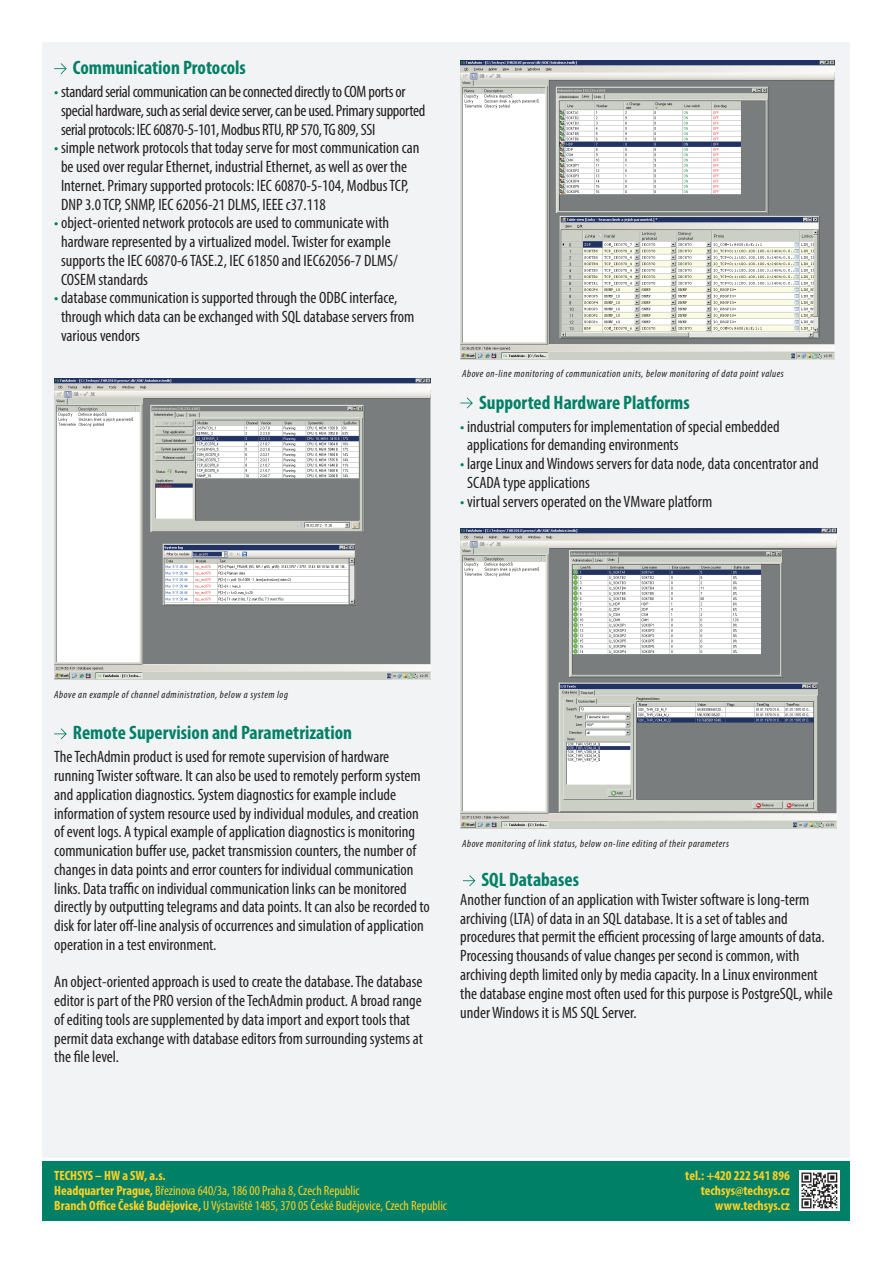
<style>
.page{position:relative;width:893px;height:1263px;background:#fff}
.page>*{position:absolute;margin:0;border:0;box-sizing:border-box;transform-origin:0 0}
.t1{font:700 condensed 19.5px "Myriad Pro";color:#008066}
.t2{font:condensed 16.5px/18.8px "Myriad Pro";color:#231f20}
.t3{font:condensed 16.5px/18.8px "Myriad Pro";letter-spacing:-.02em;color:#231f20}
.bodytext{font:condensed 13.5px "Myriad Pro";color:#ffd224}
.bodytext-2{font:700 condensed 13.5px "Myriad Pro";color:#ffd224}
.bodytext-3{font:italic condensed 10.5px "Myriad Pro";letter-spacing:.05em;color:#231f20}
.s1{color:#008066}
.s2{font-weight:700}
</style>
<div class="page">
<div style="left:43px;top:43px;width:807px;height:1169px;background:#f2f3f4"></div>
<div style="left:43px;top:1159px;width:807px;height:62px;background:#008066"></div>
<hr style="left:13px;top:1158px;width:859px;height:3px;background:#fff">
<img style="left:799px;top:1170px;width:40px;height:40px">
<svg style="left:54px;top:63px;width:13px;height:11px"></svg>
<svg style="left:54px;top:728px;width:13px;height:11px"></svg>
<svg style="left:460px;top:397px;width:13px;height:11px"></svg>
<svg style="left:463px;top:875px;width:12px;height:11px"></svg>
<img style="left:55px;top:378px;width:376px;height:301px">
<img style="left:461px;top:61px;width:373px;height:299px">
<img style="left:461px;top:528px;width:375px;height:301px">
<p class="t1" style="left:73px;top:55px;width:174px">Communication Protocols</p>
<p class="t3" style="left:61px;top:82px;width:366px;text-indent:-7px"><span class="s1">•</span> standard serial communication can be connected directly to COM ports or special hardware, such as serial device server, can be used. Primary supported serial protocols: IEC 60870-5-101, Modbus RTU, RP 570, TG 809, SSI</p>
<p class="t2" style="left:61px;top:138px;width:360px;text-indent:-7px"><span class="s1">•</span> simple network protocols that today serve for most communication can be used over regular Ethernet, industrial Ethernet, as well as over the Internet. Primary supported protocols: IEC 60870-5-104, Modbus TCP, DNP 3.0 TCP, SNMP, IEC 62056-21 DLMS, IEEE c37.118</p>
<p class="t2" style="left:61px;top:213px;width:338px;text-indent:-7px"><span class="s1">•</span> object-oriented network protocols are used to communicate with hardware represented by a virtualized model. Twister for example supports the IEC 60870-6 TASE.2, IEC 61850 and IEC62056-7 DLMS/ COSEM standards</p>
<p class="t2" style="left:61px;top:288px;width:355px;text-indent:-7px"><span class="s1">•</span> database communication is supported through the ODBC interface, through which data can be exchanged with SQL database servers from various vendors</p>
<p class="bodytext-3" style="left:462px;top:367px;width:323px">Above on-line monitoring of communication units, below monitoring of data point values</p>
<p class="t1" style="left:479px;top:390px;width:212px">Supported Hardware Platforms</p>
<p class="t2" style="left:467px;top:416px;width:314px;text-indent:-7px"><span class="s1">•</span> industrial computers for implementation of special embedded applications for demanding environments</p>
<p class="t2" style="left:467px;top:454px;width:353px;text-indent:-7px"><span class="s1">•</span> large Linux and Windows servers for data node, data concentrator and<br>SCADA type applications</p>
<p class="t2" style="left:460px;top:491px;width:253px"><span class="s1">•</span> virtual servers operated on the VMware platform</p>
<p class="bodytext-3" style="left:54px;top:688px;width:235px">Above an example of channel administration, below a system log</p>
<p class="t1" style="left:73px;top:721px;width:281px">Remote Supervision and Parametrization</p>
<p class="t2" style="left:54px;top:747px;width:377px">The TechAdmin product is used for remote supervision of hardware running Twister software. It can also be used to remotely perform system and application diagnostics. System diagnostics for example include information of system resource used by individual modules, and creation of event logs. A typical example of application diagnostics is monitoring communication buffer use, packet transmission counters, the number of changes in data points and error counters for individual communication links. Data traffic on individual communication links can be monitored directly by outputting telegrams and data points. It can also be recorded to disk for later off-line analysis of occurrences and simulation of application operation in a test environment.</p>
<p class="t2" style="left:54px;top:972px;width:370px">An object-oriented approach is used to create the database. The database editor is part of the PRO version of the TechAdmin product. A broad range of editing tools are supplemented by data import and export tools that permit data exchange with database editors from surrounding systems at the file level.</p>
<p class="bodytext-3" style="left:462px;top:837px;width:268px">Above monitoring of link status, below on-line editing of their parameters</p>
<p class="t1" style="left:482px;top:867px;width:99px">SQL Databases</p>
<p class="t2" style="left:460px;top:890px;width:374px">Another function of an application with Twister software is long-term archiving (LTA) of data in an SQL database. It is a set of tables and procedures that permit the efficient processing of large amounts of data.<br>Processing thousands of value changes per second is common, with archiving depth limited only by media capacity. In a Linux environment the database engine most often used for this purpose is PostgreSQL, while under Windows it is MS SQL Server.</p>
<p class="bodytext-2" style="left:54px;top:1167px;width:113px">TECHSYS – HW a SW, a.s.</p>
<p class="bodytext" style="left:54px;top:1182px;width:307px"><span class="s2">Headquarter Prague,</span> Březinova 640/3a, 186 00 Praha 8, Czech Republic</p>
<p class="bodytext" style="left:54px;top:1197px;width:394px"><span class="s2">Branch Office České Budějovice,</span> U Výstaviště 1485, 370 05 České Budějovice, Czech Republic</p>
<p class="bodytext-2" style="left:685px;top:1167px;width:106px">tel.: +420 222 541 896</p>
<p class="bodytext-2" style="left:701px;top:1182px;width:91px">techsys@techsys.cz</p>
<p class="bodytext-2" style="left:715px;top:1197px;width:76px">www.techsys.cz</p>
</div>
